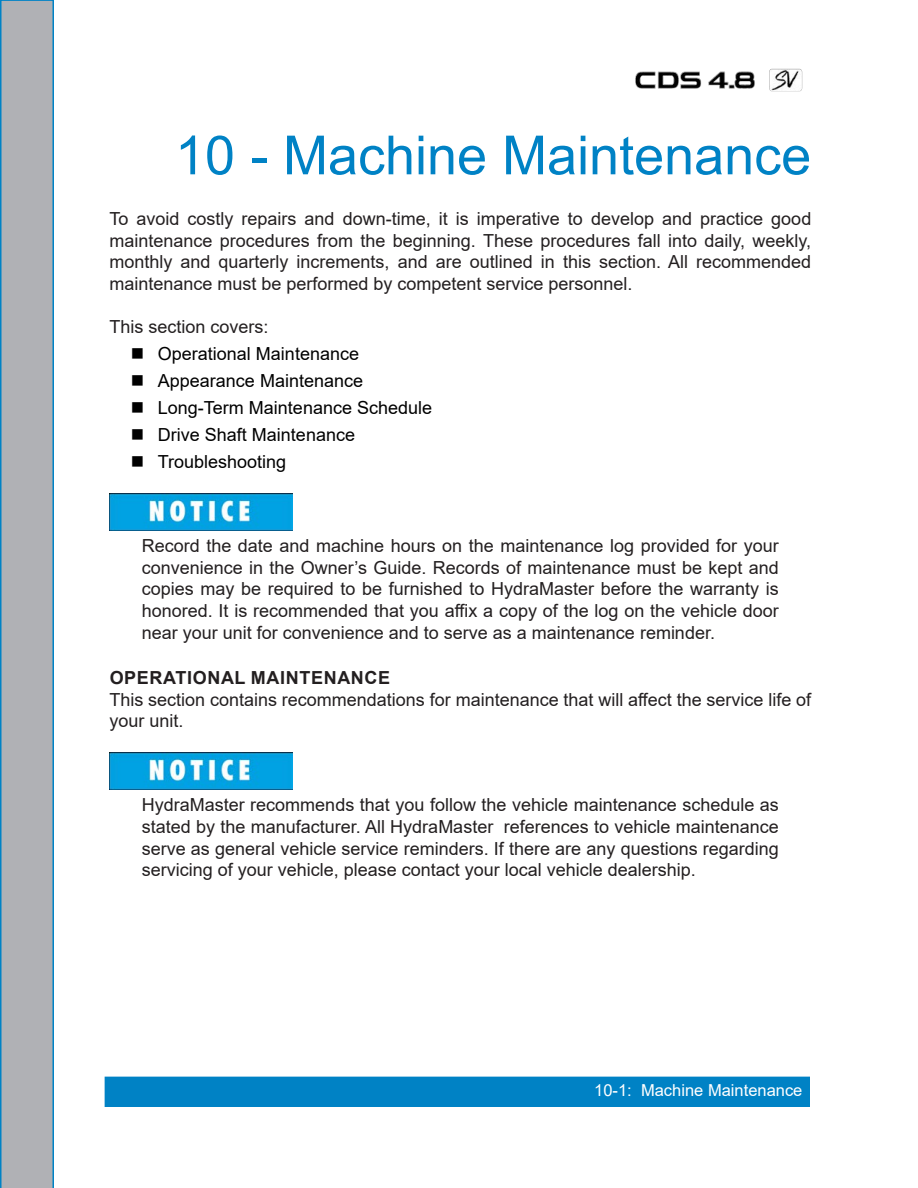
<style>
.page{position:relative;width:918px;height:1188px;background:#fff}
.page>*{position:absolute;margin:0;border:0;box-sizing:border-box;transform-origin:0 0}
.Chapter_Titles{font:54px "Arial";color:#0082c5}
.Indented_WARNING_CAU{font:18px/21.6px "Arial";color:#231f20;text-align:justify}
.t1{font:18px "Arial";color:#000}
.Paragraph_Titles{font:700 18px "Arial";letter-spacing:.035em;color:#231f20}
.t2{font:16.5px "Arial";color:#fff}
</style>
<div class="page">
<div style="left:105px;top:1077px;width:705px;height:30px;background:#0082c5"></div>
<svg style="left:0;top:0;width:54px;height:1188px;background:#a6aeb5"></svg>
<img style="left:635px;top:68px;width:168px;height:24px">
<img style="left:109px;top:493px;width:184px;height:38px">
<img style="left:109px;top:753px;width:184px;height:37px">
<p class="Chapter_Titles" style="left:175px;top:118px;width:638px">10 - Machine Maintenance</p>
<p class="Indented_WARNING_CAU" style="left:109px;top:208px;width:703px">To avoid costly repairs and down-time, it is imperative to develop and practice good maintenance procedures from the beginning. These procedures fall into daily, weekly, monthly and quarterly increments, and are outlined in this section. All recommended maintenance must be performed by competent service personnel.</p>
<p class="Indented_WARNING_CAU" style="left:109px;top:316px;width:161px">This section covers:</p>
<p class="t1" style="left:158px;top:341px;width:203px">Operational Maintenance</p>
<p class="t1" style="left:158px;top:368px;width:207px">Appearance Maintenance</p>
<p class="t1" style="left:158px;top:395px;width:276px">Long-Term Maintenance Schedule</p>
<p class="t1" style="left:158px;top:422px;width:199px">Drive Shaft Maintenance</p>
<p class="t1" style="left:158px;top:449px;width:130px">Troubleshooting</p>
<p class="Indented_WARNING_CAU" style="left:142px;top:535px;width:639px">Record the date and machine hours on the maintenance log provided for your convenience in the Owner’s Guide. Records of maintenance must be kept and copies may be required to be furnished to HydraMaster before the warranty is honored. It is recommended that you affix a copy of the log on the vehicle door near your unit for convenience and to serve as a maintenance reminder.</p>
<p class="Paragraph_Titles" style="left:110px;top:665px;width:282px">OPERATIONAL MAINTENANCE</p>
<p class="Indented_WARNING_CAU" style="left:109px;top:689px;width:703px">This section contains recommendations for maintenance that will affect the service life of your unit.</p>
<p class="Indented_WARNING_CAU" style="left:142px;top:794px;width:639px">HydraMaster recommends that you follow the vehicle maintenance schedule as stated by the manufacturer. All HydraMaster references to vehicle maintenance serve as general vehicle service reminders. If there are any questions regarding servicing of your vehicle, please contact your local vehicle dealership.</p>
<p class="t2" style="left:594px;top:1079px;width:210px">10-1: Machine Maintenance</p>
</div>
